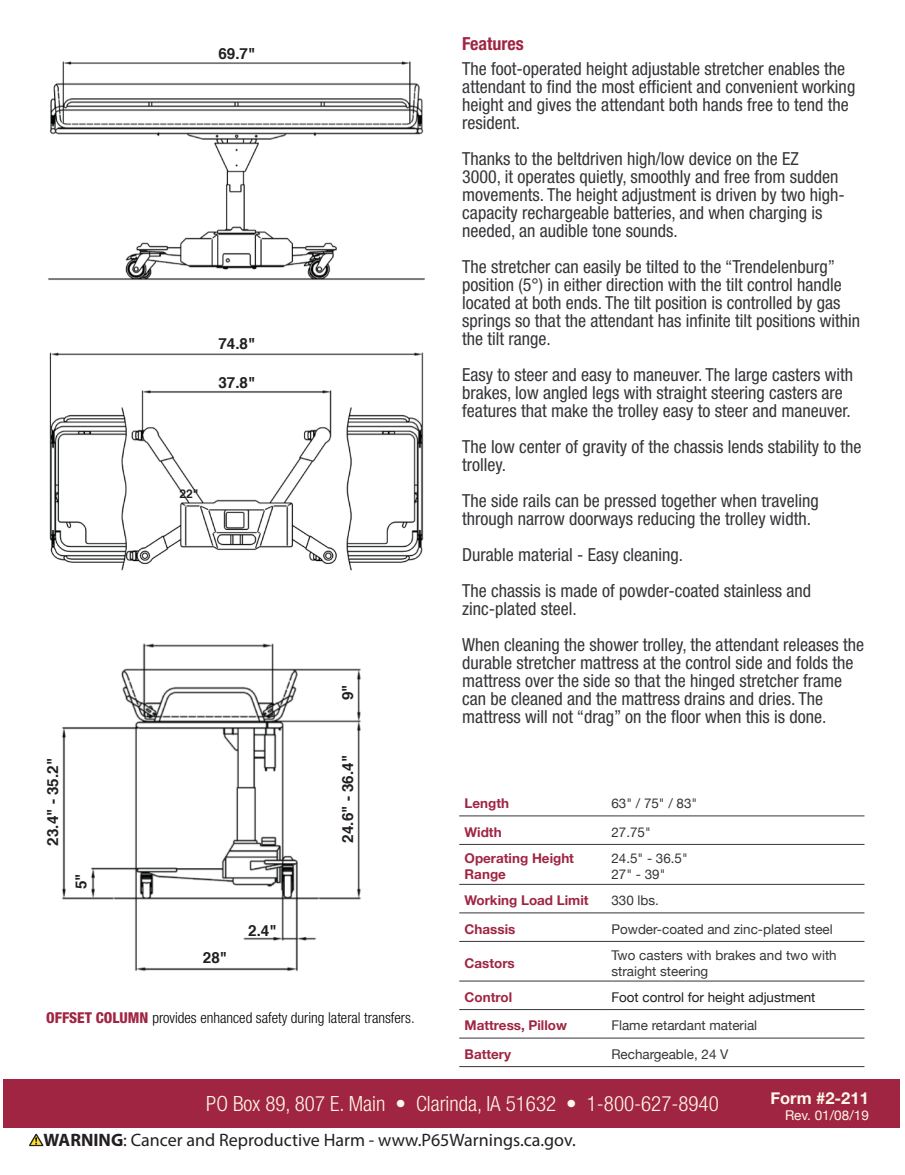
<style>
.page{position:relative;width:905px;height:1175px;background:#fff}
.page>*{position:absolute;margin:0;border:0;box-sizing:border-box;transform-origin:0 0}
.t1{font:300 condensed 21px "Helvetica Neue";color:#fff8e6}
.Main_Text{font:condensed 18px/18px "Helvetica Neue";color:#363539}
.t2{font:18px "Myriad Pro";color:#231f20}
.Main_Text-2{font:700 condensed 18px "Helvetica Neue";color:#a02542}
.t3{font:700 16.5px "Helvetica Neue";color:#fff8e6}
.t4{font:700 15.3px "Helvetica";color:#231f20}
.t5{font:300 condensed 15px "Helvetica Neue";color:#000}
.t6{font:13.5px "Helvetica Neue";color:#fff8e6}
.t7{font:13.35px/16px "Helvetica Neue";color:#363539}
.t8{font:700 13.35px/16px "Helvetica Neue";color:#a02542}
.t9{font:13.35px "Helvetica Neue";color:#231f20}
.t10{font:700 12px "Helvetica";color:#231f20}
.s1{font-weight:800;color:#a02542}
.s2{font-weight:700}
</style>
<div class="page">
<img style="left:48px;top:61px;width:377px;height:510px">
<img style="left:62px;top:643px;width:299px;height:328px">
<svg style="left:606px;top:816px;width:258px;height:223px"></svg>
<hr style="left:459px;top:815px;width:147px;height:1px;background:#363539">
<hr style="left:606px;top:815px;width:258px;height:1px;background:#363539">
<hr style="left:459px;top:844px;width:147px;height:1px;background:#363539">
<hr style="left:606px;top:844px;width:258px;height:1px;background:#363539">
<hr style="left:459px;top:884px;width:147px;height:1px;background:#363539">
<hr style="left:606px;top:884px;width:258px;height:1px;background:#363539">
<hr style="left:459px;top:912px;width:147px;height:1px;background:#363539">
<hr style="left:606px;top:912px;width:258px;height:1px;background:#363539">
<hr style="left:459px;top:941px;width:147px;height:1px;background:#363539">
<hr style="left:606px;top:941px;width:258px;height:1px;background:#363539">
<hr style="left:459px;top:980px;width:147px;height:1px;background:#363539">
<hr style="left:606px;top:980px;width:258px;height:1px;background:#363539">
<hr style="left:459px;top:1009px;width:147px;height:1px;background:#363539">
<hr style="left:606px;top:1009px;width:258px;height:1px;background:#363539">
<hr style="left:459px;top:1037px;width:147px;height:1px;background:#363539">
<hr style="left:606px;top:1037px;width:258px;height:1px;background:#363539">
<hr style="left:459px;top:1066px;width:147px;height:1px;background:#363539">
<hr style="left:606px;top:1066px;width:258px;height:1px;background:#363539">
<div style="left:3px;top:1079px;width:897px;height:48px;background:#a02542"></div>
<svg style="left:29px;top:1133px;width:15px;height:13px"></svg>
<p class="t4" style="left:218px;top:41px;width:38px">69.7"</p>
<p class="t4" style="left:40px;top:845px;width:89px;rotate:-90deg">23.4" - 35.2"</p>
<p class="t4" style="left:69px;top:889px;width:17px;rotate:-90deg">5"</p>
<p class="t4" style="left:218px;top:332px;width:38px">74.8"</p>
<p class="t4" style="left:218px;top:370px;width:38px">37.8"</p>
<p class="t10" style="left:179px;top:484px;width:21px">22"</p>
<p class="t4" style="left:203px;top:945px;width:26px">28"</p>
<p class="t4" style="left:248px;top:918px;width:30px">2.4"</p>
<p class="t4" style="left:335px;top:700px;width:17px;rotate:-90deg">9"</p>
<p class="t4" style="left:335px;top:842px;width:89px;rotate:-90deg">24.6" - 36.4"</p>
<p class="t5" style="left:46px;top:1009px;width:370px"><span class="s1">OFFSET COLUMN</span> provides enhanced safety during lateral transfers.</p>
<p class="Main_Text-2" style="left:462px;top:32px;width:63px">Features</p>
<p class="Main_Text" style="left:462px;top:59px;width:394px">The foot-operated height adjustable stretcher enables the attendant to find the most efficient and convenient working height and gives the attendant both hands free to tend the resident.</p>
<p class="Main_Text" style="left:462px;top:149px;width:384px">Thanks to the beltdriven high/low device on the EZ<br>3000, it operates quietly, smoothly and free from sudden movements. The height adjustment is driven by two high&shy;capacity rechargeable batteries, and when charging is needed, an audible tone sounds.</p>
<p class="Main_Text" style="left:462px;top:257px;width:399px">The stretcher can easily be tilted to the “Trendelenburg” position (5°) in either direction with the tilt control handle located at both ends. The tilt position is controlled by gas springs so that the attendant has infinite tilt positions within the tilt range.</p>
<p class="Main_Text" style="left:462px;top:365px;width:392px">Easy to steer and easy to maneuver. The large casters with brakes, low angled legs with straight steering casters are features that make the trolley easy to steer and maneuver.</p>
<p class="Main_Text" style="left:462px;top:437px;width:400px">The low center of gravity of the chassis lends stability to the trolley.</p>
<p class="Main_Text" style="left:462px;top:491px;width:358px">The side rails can be pressed together when traveling through narrow doorways reducing the trolley width.</p>
<p class="Main_Text" style="left:462px;top:545px;width:222px">Durable material - Easy cleaning.</p>
<p class="Main_Text" style="left:462px;top:581px;width:350px">The chassis is made of powder-coated stainless and zinc-plated steel.</p>
<p class="Main_Text" style="left:462px;top:635px;width:403px">When cleaning the shower trolley, the attendant releases the durable stretcher mattress at the control side and folds the mattress over the side so that the hinged stretcher frame can be cleaned and the mattress drains and dries. The mattress will not “drag” on the floor when this is done.</p>
<p class="t8" style="left:464px;top:795px;width:46px">Length</p>
<p class="t7" style="left:611px;top:796px;width:87px">63" / 75" / 83"</p>
<p class="t8" style="left:464px;top:824px;width:39px">Width</p>
<p class="t7" style="left:611px;top:824px;width:41px">27.75"</p>
<p class="t8" style="left:464px;top:850px;width:111px">Operating Height<br>Range</p>
<p class="t7" style="left:611px;top:850px;width:78px">24.5" - 36.5"</p>
<p class="t7" style="left:611px;top:866px;width:55px">27" - 39"</p>
<p class="t8" style="left:464px;top:892px;width:125px">Working Load Limit</p>
<p class="t7" style="left:611px;top:893px;width:49px">330 lbs.</p>
<p class="t8" style="left:464px;top:921px;width:52px">Chassis</p>
<p class="t7" style="left:611px;top:921px;width:223px">Powder-coated and zinc-plated steel</p>
<p class="t8" style="left:464px;top:955px;width:52px">Castors</p>
<p class="t7" style="left:611px;top:947px;width:227px">Two casters with brakes and two with straight steering</p>
<p class="t8" style="left:464px;top:989px;width:49px">Control</p>
<p class="t9" style="left:611px;top:987px;width:205px">Foot control for height adjustment</p>
<p class="t8" style="left:464px;top:1018px;width:104px">Mattress, Pillow</p>
<p class="t7" style="left:611px;top:1018px;width:147px">Flame retardant material</p>
<p class="t8" style="left:464px;top:1046px;width:48px">Battery</p>
<p class="t7" style="left:611px;top:1046px;width:118px">Rechargeable, 24 V</p>
<p class="t1" style="left:206px;top:1091px;width:514px">PO Box 89, 807 E. Main • Clarinda, IA 51632 • 1-800-627-8940</p>
<p class="t3" style="left:770px;top:1085px;width:100px">Form #2-211</p>
<p class="t6" style="left:785px;top:1105px;width:85px">Rev. 01/08/19</p>
<p class="t2" style="left:44px;top:1128px;width:533px"><span class="s2">WARNING</span>: Cancer and Reproductive Harm - www.P65Warnings.ca.gov.</p>
</div>
